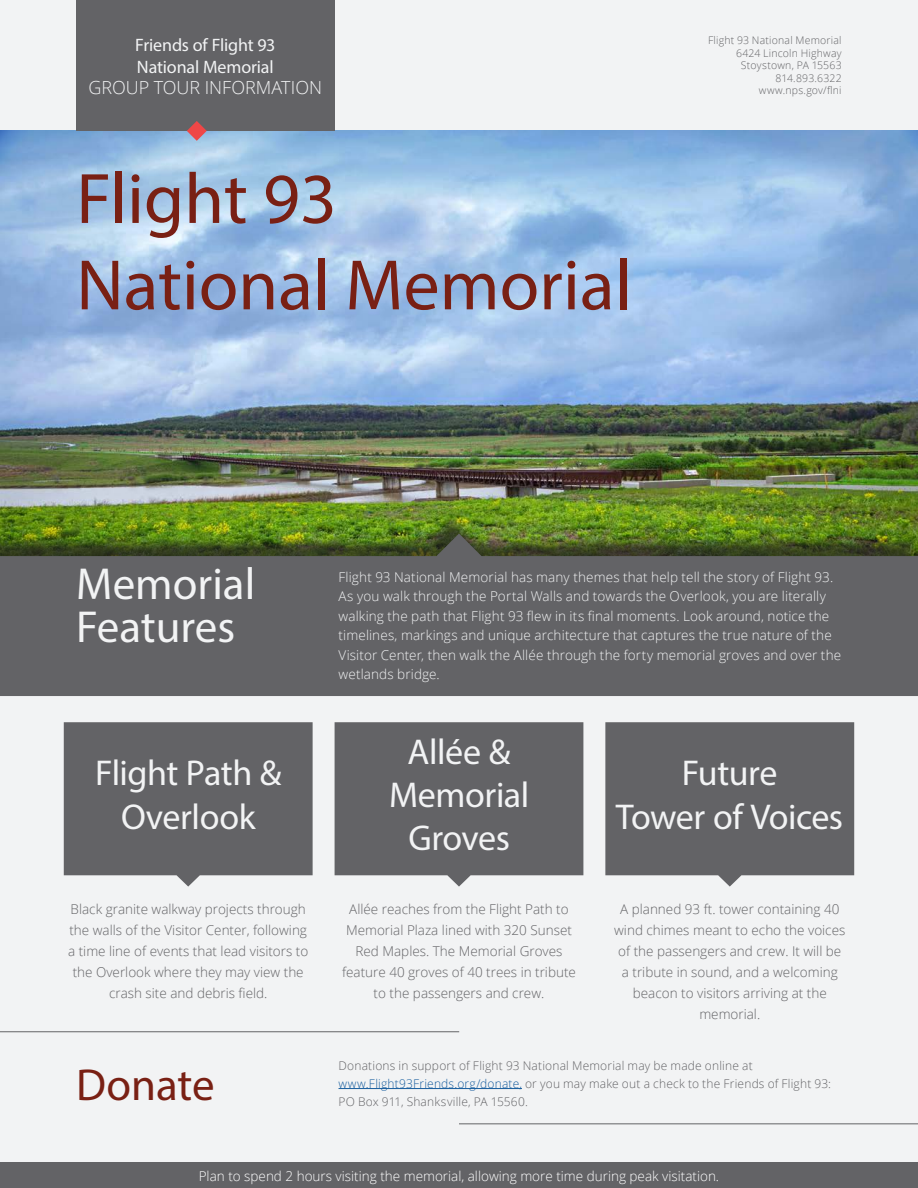
<style>
.page{position:relative;width:918px;height:1188px;background:#f2f3f4}
.page>*{position:absolute;margin:0;border:0;box-sizing:border-box;transform-origin:0 0}
.Box-1-Title-C1{font:72px "Myriad Pro";color:#792014}
.DIV-1-About{font:45px/43.5px "Myriad Pro";color:#f2f3f4}
.F1-Title-C2{font:45px "Myriad Pro";color:#792014}
.Box1-Title{font:36px/43.2px "Myriad Pro";letter-spacing:-.015em;color:#f2f3f4;text-align:center}
.LOGO-SubTitle{font:18px "Myriad Pro";letter-spacing:-.01em;color:#f2f3f4}
.LOGO-SubTitle-2{font:300 18px "Open Sans";letter-spacing:-.005em;color:#f2f3f4}
.Box1-BT{font:300 13.5px/21px "Open Sans";color:#636366;text-align:center}
.DIV-1-BT{font:300 13.5px/19.5px "Open Sans";letter-spacing:.01em;color:#f2f3f4}
.Box1-BT-2{font:300 13.5px "Open Sans";color:#fff}
.F1-BT{font:300 12px "Open Sans";letter-spacing:.015em;color:#636366}
.Header-BT{font:300 10.5px "Open Sans";letter-spacing:.02em;color:#636366}
.s1{color:#175d9e}
</style>
<div class="page">
<img style="left:0;top:131px;width:918px;height:383px">
<div style="left:0;top:514px;width:918px;height:177px;background:#231f20;opacity:.7"></div>
<svg style="left:0;top:534px;width:918px;height:162px;background:#5f615c"></svg>
<div style="left:76px;top:0;width:259px;height:131px;background:#636366"></div>
<svg style="left:187px;top:121px;width:20px;height:20px"></svg>
<hr style="left:339px;top:1088px;width:183px;height:1px;background:#175d9e">
<svg style="left:64px;top:722px;width:249px;height:165px;background:#6c6c6f"></svg>
<svg style="left:335px;top:722px;width:248px;height:165px;background:#6c6c6f"></svg>
<svg style="left:605px;top:722px;width:249px;height:165px;background:#6d6d6f"></svg>
<div style="left:0;top:1162px;width:918px;height:26px;background:#636366"></div>
<hr style="left:0;top:1031px;width:459px;height:1px;background:#636366">
<hr style="left:459px;top:1123px;width:459px;height:1px;background:#636366">
<p class="LOGO-SubTitle" style="left:135px;top:34px;width:142px">Friends of Flight 93</p>
<p class="LOGO-SubTitle" style="left:137px;top:55px;width:138px">National Memorial</p>
<p class="LOGO-SubTitle-2" style="left:89px;top:75px;width:235px">GROUP TOUR INFORMATION</p>
<p class="Box-1-Title-C1" style="left:76px;top:154px;width:262px">Flight 93</p>
<p class="Box-1-Title-C1" style="left:76px;top:241px;width:557px">National Memorial</p>
<p class="Header-BT" style="left:708px;top:33px;width:135px">Flight 93 National Memorial</p>
<p class="Header-BT" style="left:736px;top:46px;width:107px">6424 Lincoln Highway</p>
<p class="Header-BT" style="left:741px;top:58px;width:102px">Stoystown, PA 15563</p>
<p class="Header-BT" style="left:775px;top:71px;width:68px">814.893.6322</p>
<p class="Header-BT" style="left:759px;top:83px;width:84px">www.nps.gov/flni</p>
<p class="DIV-1-About" style="left:76px;top:561px;width:180px">Memorial<br>Features</p>
<p class="Box1-Title" style="left:95px;top:751px;width:188px">Flight Path &amp;<br>Overlook</p>
<p class="DIV-1-BT" style="left:339px;top:567px;width:504px">Flight 93 National Memorial has many themes that help tell the story of Flight 93.<br>As you walk through the Portal Walls and towards the Overlook, you are literally walking the path that Flight 93 flew in its final moments. Look around, notice the timelines, markings and unique architecture that captures the true nature of the Visitor Center, then walk the Allée through the forty memorial groves and over the wetlands bridge.</p>
<p class="Box1-Title" style="left:408px;top:730px;width:104px">Allée &amp;</p>
<p class="Box1-Title" style="left:389px;top:773px;width:142px">Memorial</p>
<p class="Box1-Title" style="left:408px;top:816px;width:103px">Groves</p>
<p class="Box1-Title" style="left:682px;top:751px;width:97px">Future</p>
<p class="Box1-Title" style="left:616px;top:794px;width:229px">Tower of Voices</p>
<p class="Box1-BT" style="left:68px;top:899px;width:242px">Black granite walkway projects through the walls of the Visitor Center, following a time line of events that lead visitors to the Overlook where they may view the crash site and debris field.</p>
<p class="Box1-BT" style="left:342px;top:899px;width:235px">Allée reaches from the Flight Path to Memorial Plaza lined with 320 Sunset Red Maples. The Memorial Groves feature 40 groves of 40 trees in tribute to the passengers and crew.</p>
<p class="Box1-BT" style="left:614px;top:899px;width:233px">A planned 93 ft. tower containing 40 wind chimes meant to echo the voices of the passengers and crew. It will be a tribute in sound, and a welcoming beacon to visitors arriving at the memorial.</p>
<p class="F1-Title-C2" style="left:76px;top:1057px;width:140px">Donate</p>
<p class="F1-BT" style="left:339px;top:1057px;width:416px">Donations in support of Flight 93 National Memorial may be made online at</p>
<p class="F1-BT" style="left:339px;top:1075px;width:494px"><span class="s1">www.Flight93Friends.org/donate,</span> or you may make out a check to the Friends of Flight 93:</p>
<p class="F1-BT" style="left:339px;top:1093px;width:191px">PO Box 911, Shanksville, PA 15560.</p>
<p class="Box1-BT-2" style="left:199px;top:1167px;width:522px">Plan to spend 2 hours visiting the memorial, allowing more time during peak visitation.</p>
</div>
